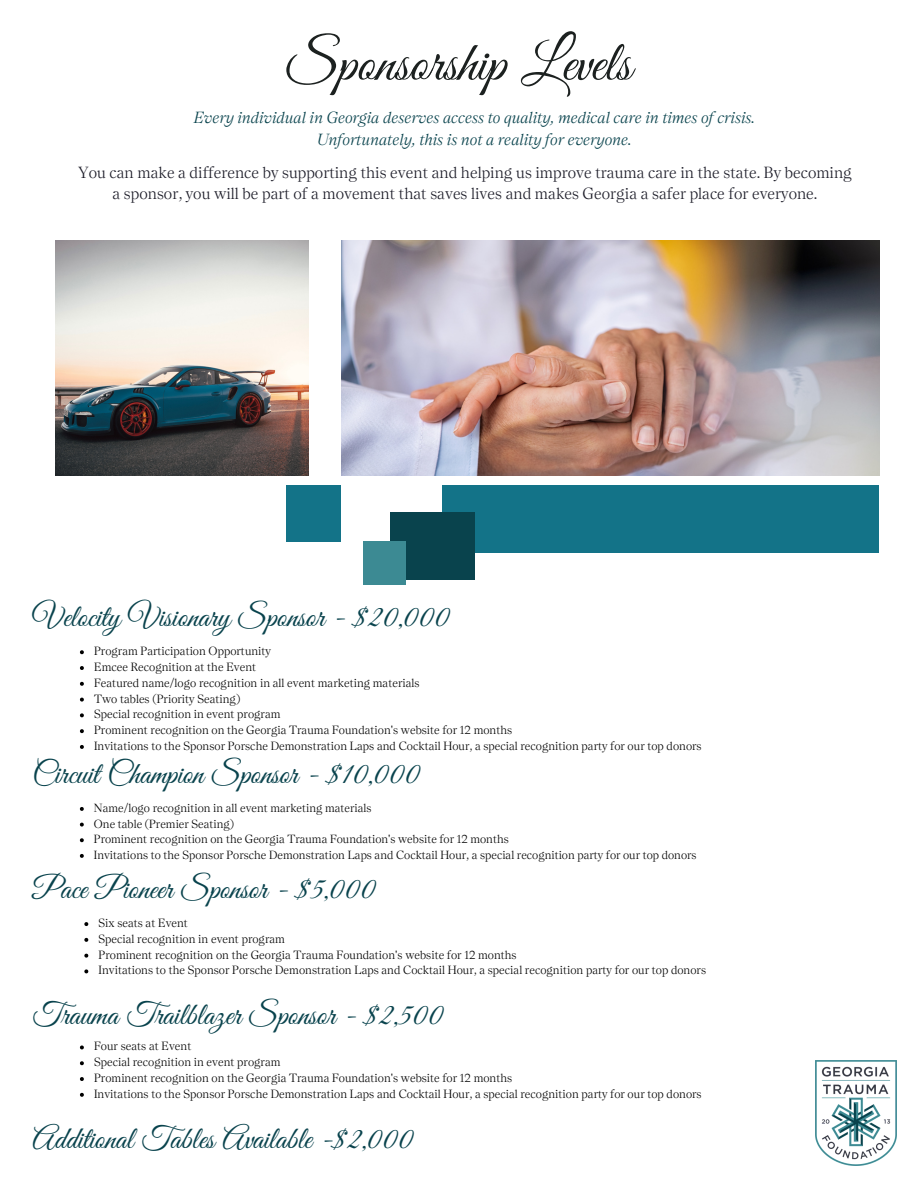
<style>
.page{position:relative;width:918px;height:1188px;background:#fff}
.page>*{position:absolute;margin:0;border:0;box-sizing:border-box;transform-origin:0 0}
.t1{font:57px "Great Vibes";color:#1c2120}
.t2{font:31.35px "Great Vibes";color:#09434d}
.t3{font:16.05px "Nantes Web";color:#1b1b27}
.t4{font:italic 16.05px "Nantes Web";color:#09434d}
.t5{font:11.85px/15.8px "Nantes Web";color:#000}
.t6{font:11.7px "Nantes Web";color:#000}
</style>
<div class="page">
<img style="left:341px;top:240px;width:538px;height:235px">
<img style="left:55px;top:240px;width:253px;height:235px">
<div style="left:442px;top:485px;width:437px;height:67px;background:#137388"></div>
<div style="left:390px;top:513px;width:84px;height:67px;background:#09434d"></div>
<div style="left:363px;top:541px;width:42px;height:44px;background:#3c8a93"></div>
<div style="left:287px;top:485px;width:54px;height:56px;background:#137388"></div>
<img style="left:816px;top:1060px;width:81px;height:106px">
<svg style="left:80px;top:650px;width:4px;height:4px"></svg>
<svg style="left:80px;top:666px;width:4px;height:4px"></svg>
<svg style="left:80px;top:682px;width:4px;height:4px"></svg>
<svg style="left:80px;top:698px;width:4px;height:4px"></svg>
<svg style="left:80px;top:713px;width:4px;height:4px"></svg>
<svg style="left:80px;top:729px;width:4px;height:4px"></svg>
<svg style="left:80px;top:745px;width:4px;height:4px"></svg>
<svg style="left:80px;top:807px;width:4px;height:4px"></svg>
<svg style="left:80px;top:823px;width:4px;height:4px"></svg>
<svg style="left:80px;top:838px;width:4px;height:4px"></svg>
<svg style="left:80px;top:854px;width:4px;height:4px"></svg>
<svg style="left:84px;top:922px;width:4px;height:4px"></svg>
<svg style="left:84px;top:938px;width:4px;height:4px"></svg>
<svg style="left:84px;top:954px;width:4px;height:4px"></svg>
<svg style="left:84px;top:969px;width:4px;height:4px"></svg>
<svg style="left:80px;top:1045px;width:4px;height:4px"></svg>
<svg style="left:80px;top:1061px;width:4px;height:4px"></svg>
<svg style="left:80px;top:1077px;width:4px;height:4px"></svg>
<svg style="left:80px;top:1093px;width:4px;height:4px"></svg>
<h3 class="t1" style="left:286px;top:31px;width:347px">Sponsorship Levels</h3>
<p class="t4" style="left:194px;top:108px;width:563px">Every individual in Georgia deserves access to quality, medical care in times of crisis.</p>
<p class="t4" style="left:317px;top:129px;width:316px">Unfortunately, this is not a reality for everyone.</p>
<p class="t3" style="left:78px;top:162px;width:775px">You can make a difference by supporting this event and helping us improve trauma care in the state. By becoming</p>
<p class="t3" style="left:113px;top:184px;width:706px">a sponsor, you will be part of a movement that saves lives and makes Georgia a safer place for everyone.</p>
<p class="t2" style="left:33px;top:600px;width:419px">Velocity Visionary Sponsor - $20,000</p>
<h3 class="t5" style="left:94px;top:643px;width:178px">Program Participation Opportunity</h3>
<h2 class="t5" style="left:94px;top:659px;width:164px">Emcee Recognition at the Event</h2>
<p class="t5" style="left:94px;top:675px;width:327px">Featured name/logo recognition in all event marketing materials</p>
<p class="t5" style="left:94px;top:690px;width:148px">Two tables (Priority Seating)</p>
<p class="t5" style="left:94px;top:706px;width:188px">Special recognition in event program</p>
<p class="t5" style="left:94px;top:722px;width:420px">Prominent recognition on the Georgia Trauma Foundation's website for 12 months</p>
<p class="t5" style="left:94px;top:738px;width:609px">Invitations to the Sponsor Porsche Demonstration Laps and Cocktail Hour, a special recognition party for our top donors</p>
<p class="t2" style="left:33px;top:756px;width:389px">Circuit Champion Sponsor - $10,000</p>
<p class="t6" style="left:94px;top:801px;width:279px">Name/logo recognition in all event marketing materials</p>
<p class="t6" style="left:94px;top:816px;width:142px">One table (Premier Seating)</p>
<h2 class="t6" style="left:94px;top:832px;width:416px">Prominent recognition on the Georgia Trauma Foundation's website for 12 months</h2>
<p class="t6" style="left:94px;top:848px;width:604px">Invitations to the Sponsor Porsche Demonstration Laps and Cocktail Hour, a special recognition party for our top donors</p>
<p class="t2" style="left:33px;top:872px;width:345px">Pace Pioneer Sponsor - $5,000</p>
<p class="t5" style="left:99px;top:915px;width:91px">Six seats at Event</p>
<p class="t5" style="left:99px;top:931px;width:188px">Special recognition in event program</p>
<p class="t5" style="left:99px;top:947px;width:420px">Prominent recognition on the Georgia Trauma Foundation's website for 12 months</p>
<h2 class="t5" style="left:99px;top:962px;width:609px">Invitations to the Sponsor Porsche Demonstration Laps and Cocktail Hour, a special recognition party for our top donors</h2>
<h2 class="t2" style="left:33px;top:997px;width:413px">Trauma Trailblazer Sponsor - $2,500</h2>
<p class="t5" style="left:94px;top:1038px;width:99px">Four seats at Event</p>
<h2 class="t5" style="left:94px;top:1054px;width:188px">Special recognition in event program</h2>
<p class="t5" style="left:94px;top:1070px;width:609px">Prominent recognition on the Georgia Trauma Foundation's website for 12 months<br>Invitations to the Sponsor Porsche Demonstration Laps and Cocktail Hour, a special recognition party for our top donors</p>
<h2 class="t2" style="left:33px;top:1121px;width:383px">Additional Tables Available -$2,000</h2>
</div>
